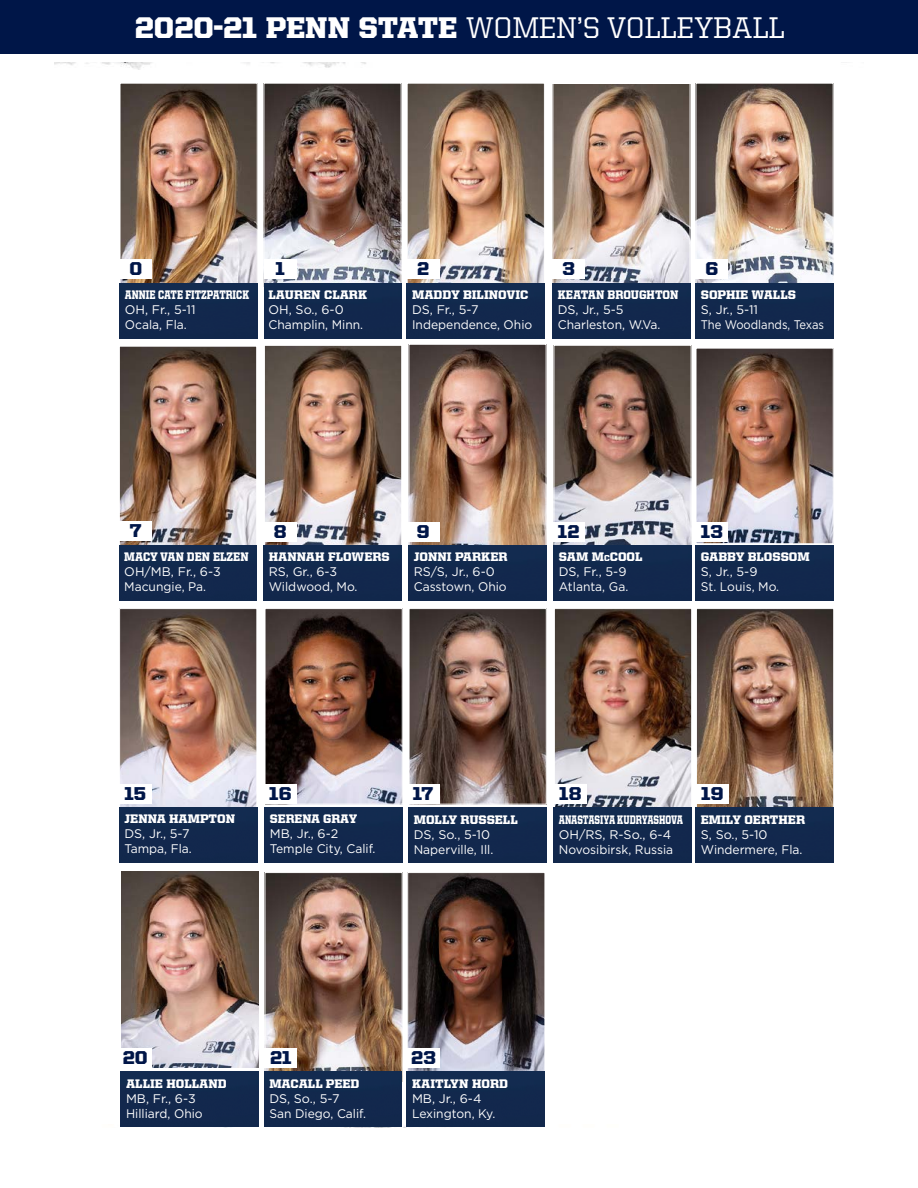
<style>
.page{position:relative;width:918px;height:1188px;background:#fff}
.page>*{position:absolute;margin:0;border:0;box-sizing:border-box;transform-origin:0 0}
.t1{font:900 30.75px "United Serif Reg";color:#fff}
.t2{font:30.75px "Gotham";color:#fff}
.t3{font:500 30px "United Serif Reg";color:#fff}
.t4{font:900 23.4px "United Serif Reg";letter-spacing:-.01em;color:#fff}
.t5{font:900 18.75px "United Serif Reg";color:#001648}
.t6{font:12.45px/15px "Gotham";color:#fff}
.t7{font:900 12.45px "United Serif Reg";color:#fff}
.t8{font:900 12.45px "United Serif Reg";color:#fff;scale:.68 1}
.t9{font:900 12.45px "United Serif Reg";color:#fff;scale:.76 1}
.t10{font:900 12.45px "United Serif Reg";color:#fff;scale:.89 1}
.t11{font:900 12.45px "United Serif Reg";color:#fff;scale:.9 1}
.s1{font-weight:900}
.s2{font-size:8.7px}
.s3{font-style:inherit}
.s4{font-family:"United Serif Reg";font-weight:900}
</style>
<div class="page">
<div style="left:1px;top:0;width:917px;height:53px;background:#001648"></div>
<img style="left:54px;top:62px;width:312px;height:7px">
<img style="left:411px;top:346px;width:133px;height:199px">
<div style="left:409px;top:344px;width:137px;height:257px;border:1px solid #fff"></div>
<img style="left:409px;top:85px;width:134px;height:198px">
<div style="left:407px;top:83px;width:138px;height:257px;border:1px solid #fff"></div>
<img style="left:122px;top:85px;width:133px;height:198px">
<div style="left:120px;top:83px;width:137px;height:257px;border:1px solid #fff"></div>
<img style="left:556px;top:347px;width:133px;height:198px">
<div style="left:554px;top:345px;width:137px;height:257px;border:1px solid #fff"></div>
<img style="left:121px;top:610px;width:134px;height:197px">
<div style="left:119px;top:608px;width:138px;height:257px;border:1px solid #fff"></div>
<img style="left:267px;top:610px;width:133px;height:192px">
<div style="left:265px;top:608px;width:137px;height:196px;border:1px solid #fff"></div>
<img style="left:411px;top:610px;width:133px;height:192px">
<div style="left:409px;top:608px;width:137px;height:196px;border:1px solid #fff"></div>
<img style="left:556px;top:610px;width:134px;height:198px">
<div style="left:554px;top:608px;width:138px;height:257px;border:1px solid #fff"></div>
<div style="left:120px;top:283px;width:137px;height:55px;background:#12284d"></div>
<div style="left:407px;top:283px;width:138px;height:55px;background:#12284d"></div>
<img style="left:121px;top:348px;width:134px;height:197px">
<div style="left:119px;top:346px;width:138px;height:257px;border:1px solid #fff"></div>
<div style="left:119px;top:545px;width:138px;height:55px;background:#12284d"></div>
<img style="left:266px;top:347px;width:134px;height:198px">
<div style="left:264px;top:345px;width:138px;height:257px;border:1px solid #fff"></div>
<div style="left:264px;top:545px;width:137px;height:55px;background:#12284d"></div>
<div style="left:409px;top:545px;width:137px;height:55px;background:#12284d"></div>
<div style="left:554px;top:545px;width:137px;height:55px;background:#12284d"></div>
<img style="left:696px;top:350px;width:137px;height:250px">
<div style="left:696px;top:348px;width:137px;height:196px;border:1px solid #fff"></div>
<div style="left:119px;top:807px;width:138px;height:55px;background:#12284d"></div>
<div style="left:265px;top:807px;width:137px;height:55px;background:#12284d"></div>
<div style="left:409px;top:808px;width:137px;height:55px;background:#12284d"></div>
<div style="left:554px;top:808px;width:137px;height:55px;background:#12284d"></div>
<img style="left:698px;top:610px;width:134px;height:198px">
<div style="left:696px;top:608px;width:138px;height:257px;border:1px solid #fff"></div>
<div style="left:696px;top:808px;width:137px;height:55px;background:#12284d"></div>
<div style="left:120px;top:260px;width:32px;height:19px;background:#fff"></div>
<img style="left:266px;top:85px;width:133px;height:198px">
<div style="left:264px;top:83px;width:137px;height:257px;border:1px solid #fff"></div>
<div style="left:264px;top:283px;width:138px;height:55px;background:#12284d"></div>
<div style="left:264px;top:260px;width:32px;height:19px;background:#fff"></div>
<div style="left:407px;top:260px;width:32px;height:19px;background:#fff"></div>
<img style="left:555px;top:85px;width:133px;height:198px">
<div style="left:553px;top:83px;width:137px;height:257px;border:1px solid #fff"></div>
<div style="left:553px;top:283px;width:137px;height:55px;background:#12284d"></div>
<div style="left:553px;top:260px;width:32px;height:19px;background:#fff"></div>
<div style="left:120px;top:522px;width:32px;height:19px;background:#fff"></div>
<img style="left:698px;top:85px;width:133px;height:198px">
<div style="left:696px;top:83px;width:137px;height:257px;border:1px solid #fff"></div>
<div style="left:696px;top:283px;width:137px;height:55px;background:#12284d"></div>
<div style="left:696px;top:260px;width:32px;height:19px;background:#fff"></div>
<div style="left:264px;top:522px;width:32px;height:19px;background:#fff"></div>
<div style="left:407px;top:522px;width:32px;height:19px;background:#fff"></div>
<div style="left:553px;top:522px;width:32px;height:19px;background:#fff"></div>
<div style="left:696px;top:522px;width:32px;height:19px;background:#fff"></div>
<div style="left:119px;top:784px;width:32px;height:19px;background:#fff"></div>
<div style="left:264px;top:784px;width:32px;height:19px;background:#fff"></div>
<div style="left:407px;top:784px;width:32px;height:19px;background:#fff"></div>
<div style="left:554px;top:784px;width:32px;height:19px;background:#fff"></div>
<div style="left:696px;top:784px;width:32px;height:19px;background:#fff"></div>
<img style="left:121px;top:871px;width:138px;height:196px">
<div style="left:121px;top:1072px;width:138px;height:55px;background:#12284d"></div>
<img style="left:265px;top:872px;width:280px;height:256px">
<div style="left:407px;top:1072px;width:138px;height:55px;background:#12284d"></div>
<div style="left:119px;top:1048px;width:32px;height:19px;background:#fff"></div>
<div style="left:265px;top:1048px;width:32px;height:19px;background:#fff"></div>
<div style="left:407px;top:1048px;width:33px;height:19px;background:#fff"></div>
<h2 class="t3" style="left:135px;top:11px;width:651px"><span class="s1">2020-21 PENN STATE</span> WOMEN’S VOLLEYBALL</h2>
<h3 class="t4" style="left:77px;top:15px;width:397px">2021 PENN STATE NITTANY LIONS</h3>
<h3 class="t5" style="left:130px;top:258px;width:14px">0</h3>
<h3 class="t5" style="left:275px;top:258px;width:11px">1</h3>
<h3 class="t5" style="left:417px;top:258px;width:14px">2</h3>
<h3 class="t5" style="left:562px;top:258px;width:14px">3</h3>
<h3 class="t5" style="left:705px;top:258px;width:14px">6</h3>
<p class="t9" style="left:125px;top:288px;width:165px">ANNIE CATE FITZPATRICK</p>
<p class="t6" style="left:125px;top:302px;width:72px">OH, Fr., 5-11<br>Ocala, Fla.</p>
<p class="t7" style="left:269px;top:288px;width:100px">LAUREN CLARK</p>
<p class="t6" style="left:269px;top:302px;width:96px">OH, So., 6-0<br>Champlin, Minn.</p>
<p class="t7" style="left:412px;top:288px;width:118px">MADDY BILINOVIC</p>
<p class="t6" style="left:412px;top:302px;width:122px">DS, Fr., 5-7<br>Independence, Ohio</p>
<h1 class="t1" style="left:124px;top:300px;width:23px">0</h1>
<h1 class="t1" style="left:411px;top:300px;width:21px">2</h1>
<h1 class="t1" style="left:269px;top:300px;width:17px">1</h1>
<p class="t11" style="left:558px;top:288px;width:136px">KEATAN BROUGHTON</p>
<p class="t6" style="left:558px;top:302px;width:104px">DS, Jr., 5-5<br>Charleston, W.Va.</p>
<h1 class="t1" style="left:556px;top:300px;width:22px">4</h1>
<p class="t7" style="left:701px;top:288px;width:97px">SOPHIE WALLS</p>
<p class="t6" style="left:701px;top:302px;width:125px">S, Jr., 5-11<br>The Woodlands, Texas</p>
<h1 class="t1" style="left:700px;top:300px;width:22px">4</h1>
<h3 class="t5" style="left:130px;top:521px;width:13px">7</h3>
<h3 class="t5" style="left:274px;top:521px;width:14px">8</h3>
<h3 class="t5" style="left:417px;top:521px;width:14px">9</h3>
<h3 class="t5" style="left:558px;top:521px;width:23px">12</h3>
<h3 class="t5" style="left:701px;top:521px;width:24px">13</h3>
<p class="t10" style="left:124px;top:550px;width:141px">MACY VAN DEN ELZEN</p>
<p class="t6" style="left:124px;top:564px;width:98px">OH/MB, Fr., 6-3<br>Macungie, Pa.</p>
<h1 class="t1" style="left:268px;top:560px;width:38px">10</h1>
<p class="t7" style="left:414px;top:550px;width:95px">JONNI PARKER</p>
<p class="t6" style="left:414px;top:564px;width:94px">RS/S, Jr., 6-0<br>Casstown, Ohio</p>
<p class="t7" style="left:269px;top:550px;width:122px">HANNAH FLOWERS</p>
<p class="t6" style="left:269px;top:564px;width:90px">RS, Gr., 6-3<br>Wildwood, Mo.</p>
<p class="t7" style="left:559px;top:550px;width:85px">SAM M<span class="s2">c</span><span class="s3">cOOL</span></p>
<p class="t6" style="left:559px;top:564px;width:71px">DS, Fr., 5-9<br>Atlanta, Ga.</p>
<h1 class="t2" style="left:276px;top:558px;width:24px">2<span class="s4">1</span></h1>
<h1 class="t1" style="left:412px;top:560px;width:37px">12</h1>
<h1 class="t1" style="left:558px;top:560px;width:37px">14</h1>
<h1 class="t1" style="left:125px;top:562px;width:22px">5</h1>
<p class="t7" style="left:701px;top:550px;width:110px">GABBY BLOSSOM</p>
<p class="t6" style="left:701px;top:564px;width:80px">S, Jr., 5-9<br>St. Louis, Mo.</p>
<h3 class="t5" style="left:125px;top:783px;width:23px">15</h3>
<h3 class="t5" style="left:269px;top:783px;width:24px">16</h3>
<h3 class="t5" style="left:413px;top:783px;width:22px">17</h3>
<h3 class="t5" style="left:559px;top:783px;width:24px">18</h3>
<h3 class="t5" style="left:701px;top:783px;width:24px">19</h3>
<p class="t7" style="left:125px;top:812px;width:112px">JENNA HAMPTON</p>
<p class="t6" style="left:125px;top:826px;width:69px">DS, Jr., 5-7<br>Tampa, Fla.</p>
<p class="t7" style="left:270px;top:812px;width:89px">SERENA GRAY</p>
<p class="t6" style="left:270px;top:826px;width:107px">MB, Jr., 6-2<br>Temple City, Calif.</p>
<p class="t7" style="left:414px;top:813px;width:105px">MOLLY RUSSELL</p>
<p class="t6" style="left:414px;top:827px;width:81px">DS, So., 5-10<br>Naperville, Ill.</p>
<p class="t8" style="left:559px;top:813px;width:184px">ANASTASIYA KUDRYASHOVA</p>
<p class="t6" style="left:559px;top:827px;width:116px">OH/RS, R-So., 6-4<br>Novosibirsk, Russia</p>
<p class="t7" style="left:701px;top:813px;width:106px">EMILY OERTHER</p>
<p class="t6" style="left:701px;top:827px;width:103px">S, So., 5-10<br>Windermere, Fla.</p>
<h3 class="t5" style="left:123px;top:1047px;width:26px">20</h3>
<h3 class="t5" style="left:270px;top:1047px;width:23px">21</h3>
<h3 class="t5" style="left:411px;top:1047px;width:26px">23</h3>
<p class="t7" style="left:126px;top:1077px;width:102px">ALLIE HOLLAND</p>
<p class="t6" style="left:126px;top:1091px;width:78px">MB, Fr., 6-3<br>Hilliard, Ohio</p>
<p class="t7" style="left:269px;top:1077px;width:92px">MACALL PEED</p>
<p class="t6" style="left:269px;top:1091px;width:98px">DS, So., 5-7<br>San Diego, Calif.</p>
<p class="t7" style="left:412px;top:1077px;width:97px">KAITLYN HORD</p>
<p class="t6" style="left:412px;top:1091px;width:85px">MB, Jr., 6-4<br>Lexington, Ky.</p>
</div>
